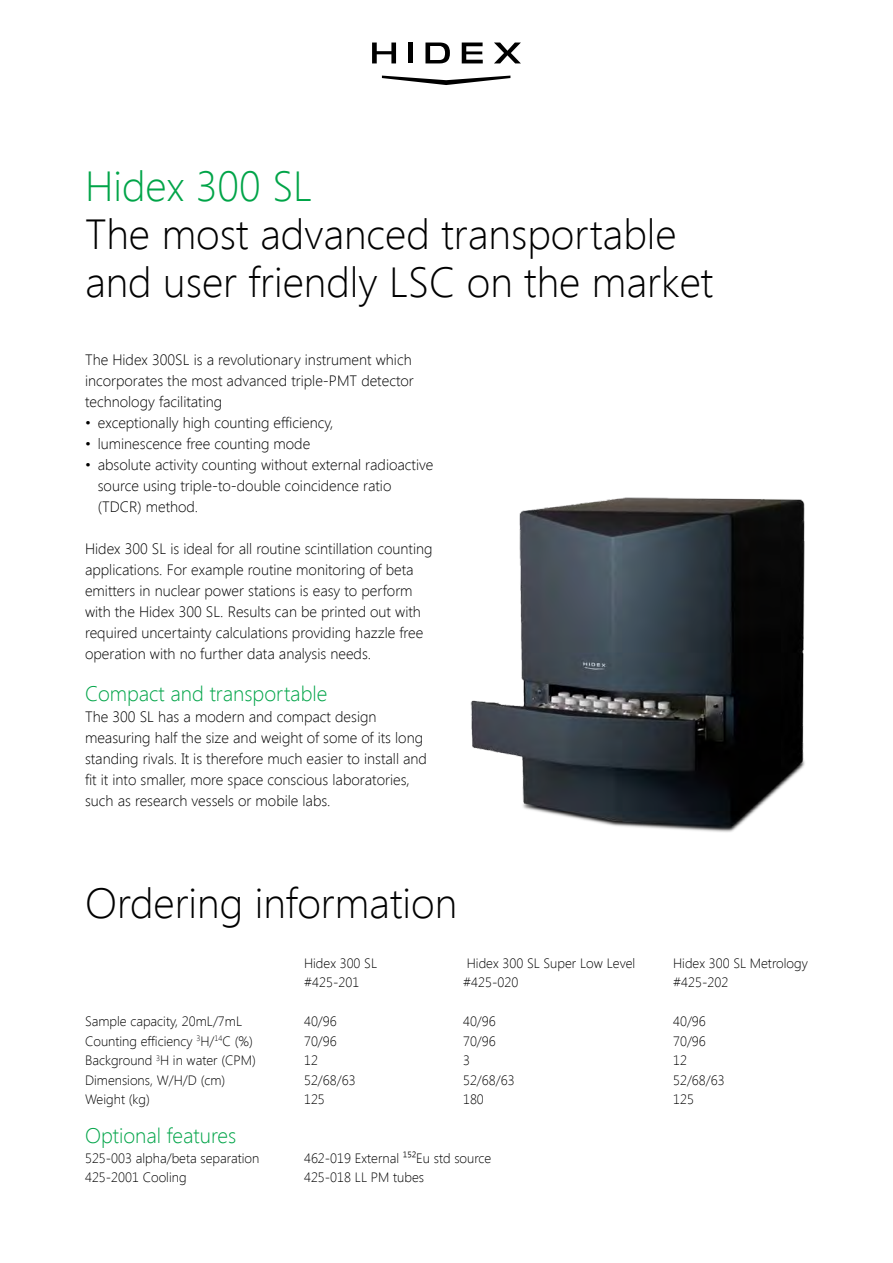
<style>
.page{position:relative;width:893px;height:1263px;background:#fff}
.page>*{position:absolute;margin:0;border:0;box-sizing:border-box;transform-origin:0 0}
.t1{font:300 42px/48px "Segoe UI";color:#000}
.t2{font:300 42px "Segoe UI";color:#00a448}
.t3{font:300 21px "Segoe UI";color:#00a448}
.t4{font:300 15px/21px "Segoe UI";color:#000}
.t5{font:300 13.5px "Segoe UI";color:#000}
</style>
<div class="page">
<img style="left:470px;top:497px;width:335px;height:335px">
<svg style="left:425px;top:43px;width:25px;height:20px"></svg>
<svg style="left:382px;top:76px;width:128px;height:9px"></svg>
<svg style="left:494px;top:43px;width:27px;height:20px"></svg>
<div style="left:408px;top:43px;width:5px;height:20px;background:#000"></div>
<svg style="left:372px;top:43px;width:24px;height:20px"></svg>
<svg style="left:462px;top:43px;width:21px;height:20px"></svg>
<h1 class="t2" style="left:85px;top:157px;width:229px">Hidex 300 SL</h1>
<h1 class="t1" style="left:85px;top:208px;width:630px">The most advanced transportable and user friendly LSC on the market</h1>
<p class="t4" style="left:85px;top:349px;width:330px">The Hidex 300SL is a revolutionary instrument which incorporates the most advanced triple-PMT detector technology facilitating</p>
<p class="t4" style="left:85px;top:412px;width:250px">• exceptionally high counting efficiency,</p>
<p class="t4" style="left:85px;top:433px;width:227px">• luminescence free counting mode</p>
<p class="t4" style="left:98px;top:454px;width:337px;text-indent:-13px">• absolute activity counting without external radioactive source using triple-to-double coincidence ratio (TDCR) method.</p>
<p class="t4" style="left:85px;top:538px;width:349px">Hidex 300 SL is ideal for all routine scintillation counting applications. For example routine monitoring of beta emitters in nuclear power stations is easy to perform with the Hidex 300 SL. Results can be printed out with required uncertainty calculations providing hazzle free operation with no further data analysis needs.</p>
<h2 class="t3" style="left:85px;top:679px;width:244px">Compact and transportable</h2>
<p class="t4" style="left:85px;top:706px;width:343px">The 300 SL has a modern and compact design measuring half the size and weight of some of its long standing rivals. It is therefore much easier to install and fit it into smaller, more space conscious laboratories, such as research vessels or mobile labs.</p>
<h1 class="t1" style="left:85px;top:878px;width:374px">Ordering information</h1>
<p class="t5" style="left:304px;top:953px;width:75px">Hidex 300 SL</p>
<p class="t5" style="left:467px;top:953px;width:170px">Hidex 300 SL Super Low Level</p>
<p class="t5" style="left:673px;top:953px;width:136px">Hidex 300 SL Metrology</p>
<p class="t5" style="left:304px;top:973px;width:57px">#425-201</p>
<p class="t5" style="left:463px;top:973px;width:57px">#425-020</p>
<p class="t5" style="left:673px;top:973px;width:57px">#425-202</p>
<p class="t5" style="left:85px;top:1012px;width:159px">Sample capacity, 20mL/7mL</p>
<p class="t5" style="left:304px;top:1012px;width:34px">40/96</p>
<p class="t5" style="left:463px;top:1012px;width:34px">40/96</p>
<p class="t5" style="left:673px;top:1012px;width:34px">40/96</p>
<p class="t5" style="left:85px;top:1031px;width:169px">Counting efficiency <sup>3</sup>H/<sup>14</sup>C (%)</p>
<p class="t5" style="left:304px;top:1031px;width:34px">70/96</p>
<p class="t5" style="left:463px;top:1031px;width:34px">70/96</p>
<p class="t5" style="left:673px;top:1031px;width:34px">70/96</p>
<p class="t5" style="left:85px;top:1051px;width:172px">Background <sup>3</sup>H in water (CPM)</p>
<p class="t5" style="left:304px;top:1051px;width:15px">12</p>
<p class="t5" style="left:463px;top:1051px;width:8px">3</p>
<p class="t5" style="left:673px;top:1051px;width:15px">12</p>
<p class="t5" style="left:85px;top:1070px;width:142px">Dimensions, W/H/D (cm)</p>
<p class="t5" style="left:304px;top:1070px;width:53px">52/68/63</p>
<p class="t5" style="left:463px;top:1070px;width:53px">52/68/63</p>
<p class="t5" style="left:673px;top:1070px;width:53px">52/68/63</p>
<p class="t5" style="left:85px;top:1090px;width:66px">Weight (kg)</p>
<p class="t5" style="left:304px;top:1090px;width:22px">125</p>
<p class="t5" style="left:463px;top:1090px;width:22px">180</p>
<p class="t5" style="left:673px;top:1090px;width:22px">125</p>
<h2 class="t3" style="left:85px;top:1121px;width:153px">Optional features</h2>
<p class="t5" style="left:85px;top:1148px;width:176px">525-003 alpha/beta separation</p>
<p class="t5" style="left:304px;top:1148px;width:189px">462-019 External ¹⁵²Eu std source</p>
<p class="t5" style="left:85px;top:1168px;width:103px">425-2001 Cooling</p>
<p class="t5" style="left:304px;top:1168px;width:121px">425-018 LL PM tubes</p>
</div>
